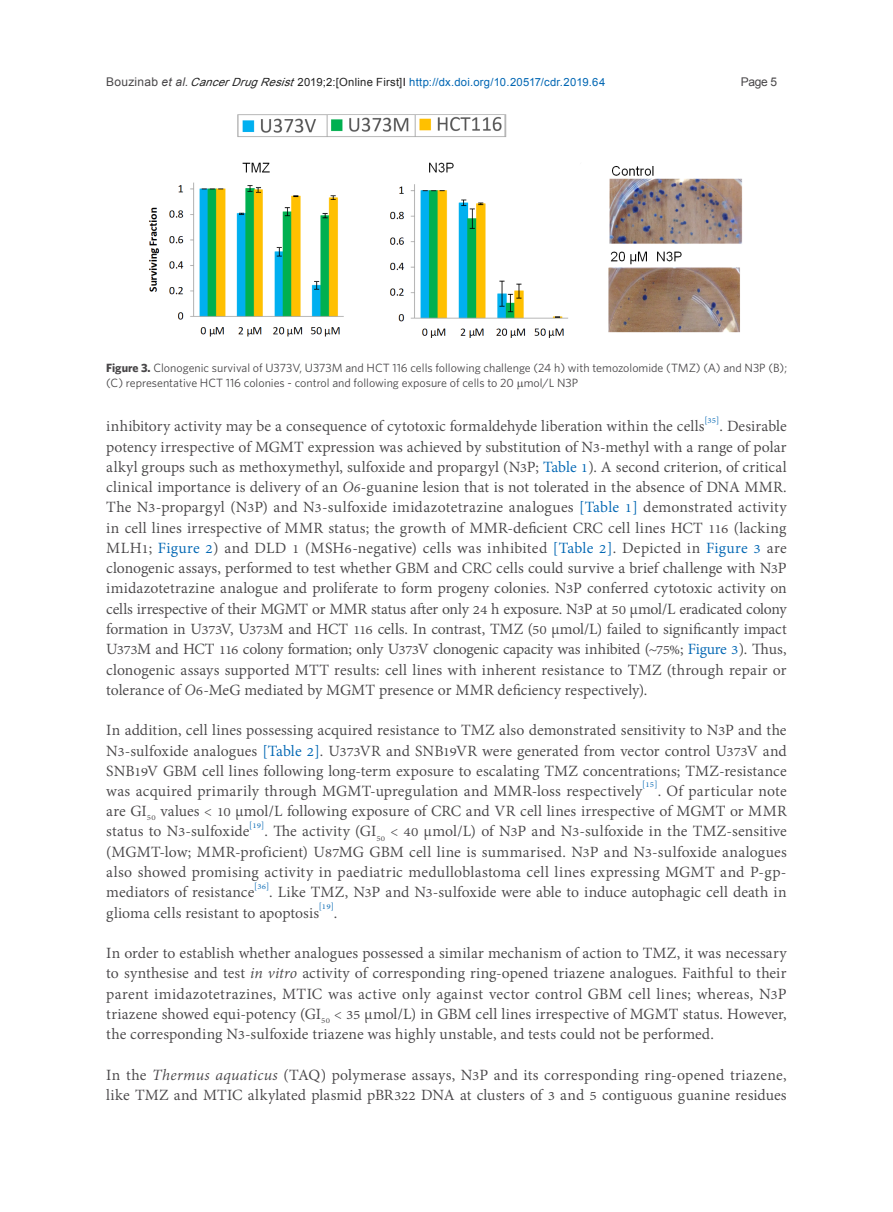
<style>
.page{position:relative;width:893px;height:1212px;background:#fff}
.page>*{position:absolute;margin:0;border:0;box-sizing:border-box;transform-origin:0 0}
.t1{font:19.2px/20.2px "Adobe Thai";letter-spacing:.005em;color:#484648;text-align:justify}
.t2{font:12px/15px "Whitney";color:#484648}
.t3{font:12px "Arial";color:#484648}
.t4{font:11.25px "Arial";letter-spacing:.025em;color:#0166b3}
.s1{font-size:12px;color:#484648}
.s2{font-style:italic;font-size:12px;color:#484648}
.s3{font-style:italic;color:#222}
.s4{color:#222}
.s5{color:#190f13}
.s6{font-weight:700}
.s7{color:#0166b3}
.s8{font-style:italic}
</style>
<div class="page">
<img style="left:148px;top:114px;width:595px;height:224px">
<p class="t4" style="left:106px;top:74px;width:500px"><span class="s1">Bouzinab</span> <span class="s2">et al.</span> <span class="s3">CancerDrugResist</span><span class="s4">2019;2:[Online First]</span><span class="s5">I</span> http://dx.doi.org/10.20517/cdr.2019.64</p>
<p class="t3" style="left:741px;top:73px;width:38px">Page 5</p>
<p class="t2" style="left:106px;top:360px;width:682px"><span class="s6">Figure 3.</span> Clonogenic survival of U373V, U373M and HCT 116 cells following challenge (24 h) with temozolomide (TMZ) (A) and N3P (B); (C) representative HCT 116 colonies - control and following exposure of cells to 20 mol/L N3P</p>
<p class="t1" style="left:106px;top:415px;width:682px">inhibitory activity may be a consequence of cytotoxic formaldehyde liberation within the cells<sup>[35]</sup>. Desirable potency irrespective of MGMT expression was achieved by substitution of N3-methyl with a range of polar alkyl groups such as methoxymethyl, sulfoxide and propargyl (N3P; <span class="s7">Table 1</span>). A second criterion, of critical clinical importance is delivery of an <span class="s8">O6</span>-guanine lesion that is not tolerated in the absence of DNA MMR.<br>The N3-propargyl (N3P) and N3-sulfoxide imidazotetrazine analogues <span class="s7">[Table 1]</span> demonstrated activity in cell lines irrespective of MMR status; the growth of MMR-deficient CRC cell lines HCT 116 (lacking MLH1; <span class="s7">Figure 2</span>) and DLD 1 (MSH6-negative) cells was inhibited <span class="s7">[Table 2]</span>. Depicted in <span class="s7">Figure 3</span> are clonogenic assays, performed to test whether GBM and CRC cells could survive a brief challenge with N3P imidazotetrazine analogue and proliferate to form progeny colonies. N3P conferred cytotoxic activity on cells irrespective of their MGMT or MMR status after only 24 h exposure. N3P at 50 µmol/L eradicated colony formation in U373V, U373M and HCT 116 cells. In contrast, TMZ (50 µmol/L) failed to significantly impact U373M and HCT 116 colony formation; only U373V clonogenic capacity was inhibited (~75%; <span class="s7">Figure 3</span>). Thus, clonogenic assays supported MTT results: cell lines with inherent resistance to TMZ (through repair or tolerance of <span class="s8">O</span>6-MeG mediated by MGMT presence or MMR deficiency respectively).</p>
<p class="t1" style="left:106px;top:718px;width:682px">In addition, cell lines possessing acquired resistance to TMZ also demonstrated sensitivity to N3P and the N3-sulfoxide analogues <span class="s7">[Table 2]</span>. U373VR and SNB19VR were generated from vector control U373V and SNB19V GBM cell lines following long-term exposure to escalating TMZ concentrations; TMZ-resistance was acquired primarily through MGMT-upregulation and MMR-loss respectively<sup>[15]</sup>. Of particular note are GI<sub>50</sub> values &lt; 10 µmol/L following exposure of CRC and VR cell lines irrespective of MGMT or MMR status to N3-sulfoxide<sup>[19]</sup>. The activity (GI<sub>50</sub> &lt; 40 µmol/L) of N3P and N3-sulfoxide in the TMZ-sensitive (MGMT-low; MMR-proficient) U87MG GBM cell line is summarised. N3P and N3-sulfoxide analogues also showed promising activity in paediatric medulloblastoma cell lines expressing MGMT and P-gp&shy;mediators of resistance<sup>[36]</sup>. Like TMZ, N3P and N3-sulfoxide were able to induce autophagic cell death in glioma cells resistant to apoptosis<sup>[19]</sup>.</p>
<p class="t1" style="left:106px;top:941px;width:682px">In order to establish whether analogues possessed a similar mechanism of action to TMZ, it was necessary to synthesise and test <span class="s8">in vitro</span> activity of corresponding ring-opened triazene analogues. Faithful to their parent imidazotetrazines, MTIC was active only against vector control GBM cell lines; whereas, N3P triazene showed equi-potency (GI<sub>50</sub> &lt; 35 µmol/L) in GBM cell lines irrespective of MGMT status. However, the corresponding N3-sulfoxide triazene was highly unstable, and tests could not be performed.</p>
<p class="t1" style="left:106px;top:1063px;width:682px">In the <span class="s8">Thermus aquaticus</span> (TAQ) polymerase assays, N3P and its corresponding ring-opened triazene, like TMZ and MTIC alkylated plasmid pBR322 DNA at clusters of 3 and 5 contiguous guanine residues</p>
</div>
